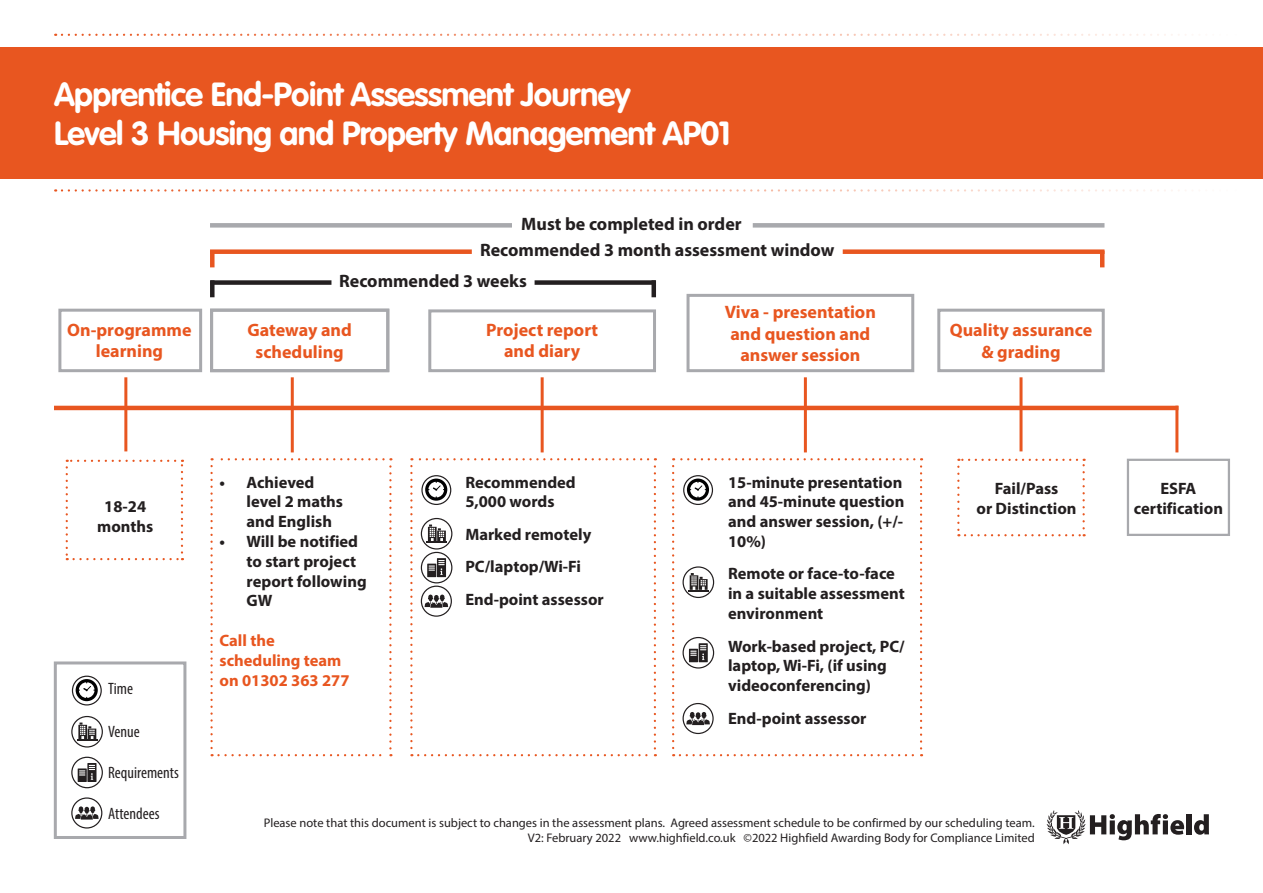
<style>
.page{position:relative;width:1263px;height:893px;background:#fff}
.page>*{position:absolute;margin:0;border:0;box-sizing:border-box;transform-origin:0 0}
.t1{font:700 33px/39.6px "VAG Rounded";letter-spacing:-.02em;color:#fff}
.t2{font:700 18px/21.6px "Myriad Pro";color:#e85620;text-align:center}
.t3{font:700 18px "Myriad Pro";color:#231f20}
.t4{font:700 16.5px/19.8px "Myriad Pro";color:#231f20}
.t5{font:700 16.5px/19.8px "Myriad Pro";color:#e85620}
.t6{font:condensed 16.5px "Myriad Pro";color:#231f20}
.t7{font:12.45px/15px "Myriad Pro";color:#231f20;text-align:right}
</style>
<div class="page">
<div style="left:0;top:47px;width:1263px;height:131px;background:#e85620"></div>
<svg style="left:62px;top:189px;width:1124px;height:3px"></svg>
<svg style="left:62px;top:34px;width:1124px;height:2px"></svg>
<hr style="left:54px;top:406px;width:1124px;height:4px;background:#e85620">
<hr style="left:124px;top:377px;width:3px;height:74px;background:#e85620">
<hr style="left:1019px;top:377px;width:3px;height:74px;background:#e85620">
<hr style="left:1175px;top:406px;width:3px;height:46px;background:#e85620">
<svg style="left:66px;top:460px;width:117px;height:100px"></svg>
<svg style="left:957px;top:459px;width:128px;height:77px"></svg>
<svg style="left:76px;top:679px;width:22px;height:22px"></svg>
<div style="left:72px;top:676px;width:30px;height:29px;border:1px solid #231f20;border-radius:50%"></div>
<svg style="left:77px;top:722px;width:20px;height:19px"></svg>
<div style="left:71px;top:716px;width:32px;height:31px;border:1px solid #231f20;border-radius:50%"></div>
<svg style="left:78px;top:763px;width:18px;height:19px"></svg>
<div style="left:71px;top:757px;width:32px;height:31px;border:1px solid #231f20;border-radius:50%"></div>
<svg style="left:75px;top:806px;width:24px;height:14px"></svg>
<div style="left:71px;top:797px;width:31px;height:31px;border:1px solid #231f20;border-radius:50%"></div>
<div style="left:58px;top:309px;width:144px;height:63px;border:3px solid #a8a9ad"></div>
<div style="left:54px;top:661px;width:132px;height:178px;border:3px solid #a8a9ad"></div>
<svg style="left:210px;top:458px;width:182px;height:298px"></svg>
<hr style="left:291px;top:377px;width:3px;height:75px;background:#e85620">
<div style="left:210px;top:309px;width:179px;height:63px;border:3px solid #a8a9ad"></div>
<div style="left:937px;top:309px;width:168px;height:63px;border:3px solid #a8a9ad"></div>
<svg style="left:672px;top:466px;width:2px;height:290px"></svg>
<svg style="left:680px;top:754px;width:242px;height:2px"></svg>
<svg style="left:920px;top:458px;width:2px;height:290px"></svg>
<svg style="left:673px;top:458px;width:241px;height:2px"></svg>
<hr style="left:541px;top:377px;width:3px;height:75px;background:#e85620">
<hr style="left:804px;top:377px;width:3px;height:75px;background:#e85620">
<div style="left:428px;top:309px;width:228px;height:63px;border:3px solid #a8a9ad"></div>
<div style="left:686px;top:294px;width:228px;height:78px;border:3px solid #a8a9ad"></div>
<svg style="left:687px;top:479px;width:22px;height:22px"></svg>
<div style="left:683px;top:475px;width:30px;height:30px;border:1px solid #231f20;border-radius:50%"></div>
<svg style="left:688px;top:573px;width:21px;height:18px"></svg>
<div style="left:682px;top:566px;width:32px;height:32px;border:1px solid #231f20;border-radius:50%"></div>
<svg style="left:689px;top:643px;width:19px;height:19px"></svg>
<div style="left:682px;top:637px;width:32px;height:32px;border:1px solid #231f20;border-radius:50%"></div>
<svg style="left:410px;top:458px;width:246px;height:298px"></svg>
<div style="left:421px;top:586px;width:31px;height:31px;border:1px solid #231f20;border-radius:50%"></div>
<svg style="left:686px;top:712px;width:24px;height:13px"></svg>
<div style="left:682px;top:703px;width:32px;height:31px;border:1px solid #231f20;border-radius:50%"></div>
<div style="left:1127px;top:459px;width:103px;height:77px;border:2px solid #a8a9ad"></div>
<div style="left:1186px;top:814px;width:5px;height:20px;background:#231f20"></div>
<svg style="left:1194px;top:814px;width:15px;height:21px"></svg>
<svg style="left:1046px;top:810px;width:138px;height:34px"></svg>
<div style="left:535px;top:280px;width:121px;height:5px;background:#231f20"></div>
<div style="left:210px;top:280px;width:121px;height:5px;background:#231f20"></div>
<div style="left:651px;top:280px;width:5px;height:17px;background:#231f20"></div>
<div style="left:210px;top:280px;width:5px;height:17px;background:#231f20"></div>
<div style="left:210px;top:249px;width:262px;height:5px;background:#e85620"></div>
<div style="left:843px;top:249px;width:261px;height:5px;background:#e85620"></div>
<div style="left:210px;top:223px;width:302px;height:5px;background:#a8a9ad"></div>
<div style="left:753px;top:223px;width:351px;height:5px;background:#a8a9ad"></div>
<div style="left:210px;top:251px;width:5px;height:16px;background:#e85620"></div>
<hr style="left:1100px;top:251px;width:4px;height:16px;background:#e85620">
<h1 class="t1" style="left:54px;top:74px;width:678px">Apprentice End-Point Assessment Journey<br>Level 3 Housing and Property Management AP01</h1>
<p class="t3" style="left:521px;top:212px;width:222px">Must be completed in order</p>
<p class="t3" style="left:480px;top:238px;width:356px">Recommended 3 month assessment window</p>
<p class="t3" style="left:339px;top:269px;width:189px">Recommended 3 weeks</p>
<p class="t2" style="left:725px;top:301px;width:153px">Viva - presentation and question and answer session</p>
<p class="t2" style="left:247px;top:319px;width:106px">Gateway and scheduling</p>
<p class="t2" style="left:486px;top:318px;width:113px">Project report and diary</p>
<p class="t2" style="left:67px;top:318px;width:126px">On-programme learning</p>
<p class="t2" style="left:950px;top:319px;width:144px">Quality assurance &amp; grading</p>
<p class="t4" style="left:247px;top:471px;width:98px;text-indent:-27px">• Achieved level 2 maths and English</p>
<p class="t4" style="left:247px;top:531px;width:122px;text-indent:-27px">• Will be notified to start project report following<br>GW</p>
<p class="t5" style="left:220px;top:630px;width:131px">Call the scheduling team on 01302 363 277</p>
<p class="t4" style="left:465px;top:471px;width:112px">Recommended<br>5,000 words</p>
<p class="t4" style="left:465px;top:517px;width:140px;line-height:32.5px">Marked remotely<br>PC/laptop/Wi-Fi<br>End-point assessor</p>
<p class="t4" style="left:728px;top:471px;width:178px">15-minute presentation and 45-minute question and answer session, (+/-<br>10%)</p>
<p class="t4" style="left:728px;top:563px;width:178px">Remote or face-to-face in a suitable assessment environment</p>
<p class="t4" style="left:728px;top:636px;width:178px">Work-based project, PC/ laptop, Wi-Fi, (if using videoconferencing)</p>
<p class="t4" style="left:728px;top:708px;width:140px">End-point assessor</p>
<p class="t4" style="left:976px;top:478px;width:102px;text-align:center">Fail/Pass<br>or Distinction</p>
<p class="t4" style="left:1160px;top:478px;width:38px">ESFA</p>
<p class="t4" style="left:104px;top:496px;width:43px">18-24</p>
<p class="t4" style="left:1134px;top:498px;width:91px">certification</p>
<p class="t4" style="left:97px;top:516px;width:58px">months</p>
<p class="t6" style="left:108px;top:678px;width:26px">Time</p>
<p class="t6" style="left:108px;top:722px;width:33px">Venue</p>
<p class="t6" style="left:108px;top:763px;width:72px">Requirements</p>
<p class="t6" style="left:108px;top:803px;width:53px">Attendees</p>
<p class="t7" style="left:264px;top:815px;width:772px">Please note that this document is subject to changes in the assessment plans. Agreed assessment schedule to be confirmed by our scheduling team.<br>V2: February 2022 www.highfield.co.uk ©2022 Highfield Awarding Body for Compliance Limited</p>
</div>
